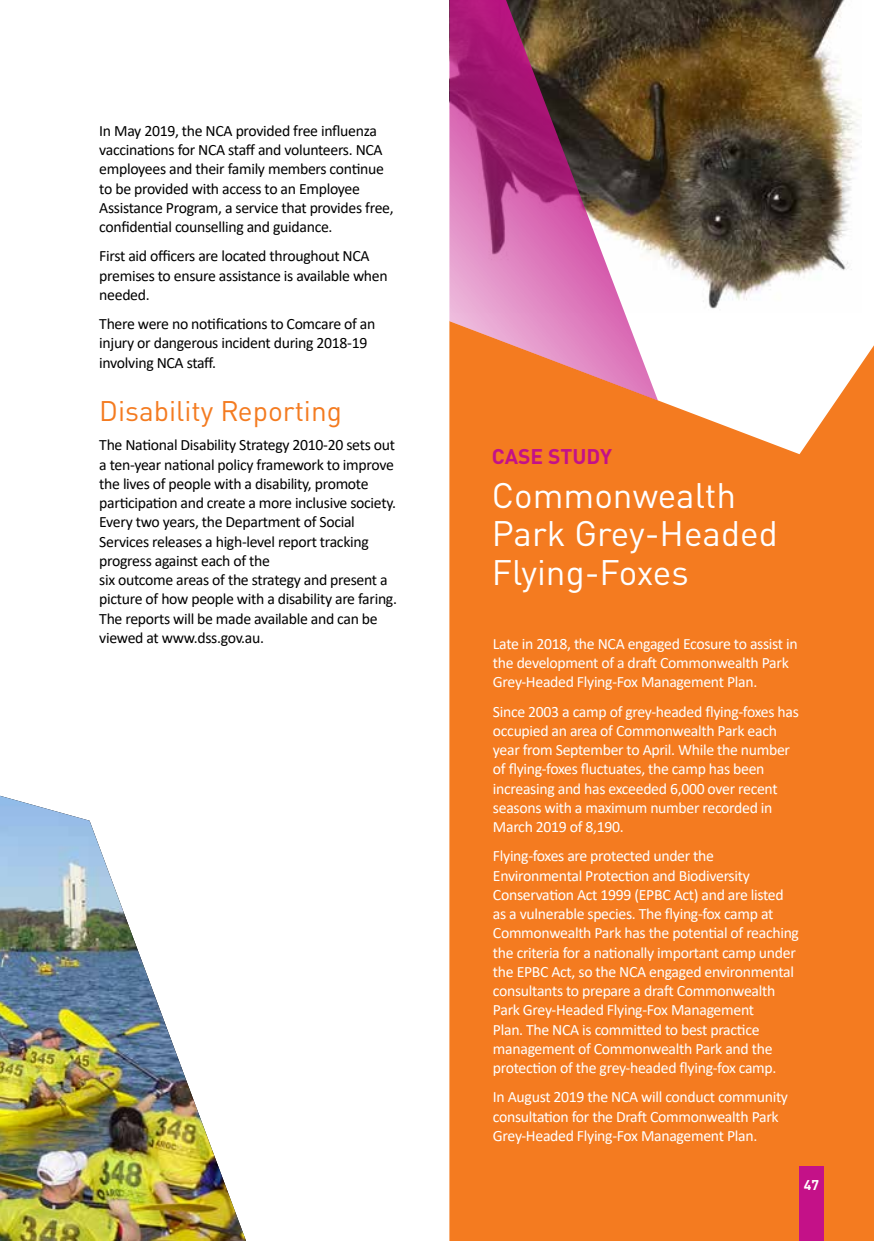
<style>
.page{position:relative;width:874px;height:1241px;background:#fff}
.page>*{position:absolute;margin:0;border:0;box-sizing:border-box;transform-origin:0 0}
.Heading_2_-_orange{font:35px/38.5px "DIN Pro";color:#fff}
.Heading_2_-_orange-2{font:28px "DIN Pro";color:#f47b20}
.Heading_2_-_orange-3{font:700 21px "DIN Pro";color:#c41188}
.Body{font:15.75px/19.2px "Calibri";letter-spacing:-.02em;color:#fff}
.Body-2{font:15.75px/19.2px "Calibri";letter-spacing:-.02em;color:#000}
.t1{font:700 14px "DIN Pro";color:#fff}
</style>
<div class="page">
<div style="left:449px;top:454px;width:424px;height:786px;background:#f47b20"></div>
<svg style="left:449px;top:115px;width:424px;height:339px"></svg>
<img style="left:657px;top:0;width:204px;height:313px">
<svg style="left:449px;top:0;width:208px;height:400px;background:#ac6177"></svg>
<img style="left:0;top:795px;width:246px;height:445px">
<div style="left:798px;top:1166px;width:25px;height:74px;background:#c41188"></div>
<p class="Body-2" style="left:99px;top:121px;width:296px">In May 2019, the NCA provided free influenza vaccinations for NCA staff and volunteers. NCA employees and their family members continue to be provided with access to an Employee Assistance Program, a service that provides free, confidential counselling and guidance.</p>
<p class="Body-2" style="left:99px;top:246px;width:290px">First aid officers are located throughout NCA premises to ensure assistance is available when needed.</p>
<p class="Body-2" style="left:99px;top:314px;width:277px">There were no notifications to Comcare of an injury or dangerous incident during 2018-19 involving NCA staff.</p>
<p class="Heading_2_-_orange-2" style="left:99px;top:389px;width:244px">Disability Reporting</p>
<p class="Body-2" style="left:99px;top:435px;width:299px">The National Disability Strategy 2010-20 sets out a ten-year national policy framework to improve the lives of people with a disability, promote participation and create a more inclusive society.<br>Every two years, the Department of Social Services releases a high-level report tracking progress against each of the<br>six outcome areas of the strategy and present a picture of how people with a disability are faring.<br>The reports will be made available and can be viewed at www.dss.gov.au.</p>
<p class="Heading_2_-_orange-3" style="left:491px;top:439px;width:122px">CASE STUDY</p>
<p class="Heading_2_-_orange" style="left:491px;top:472px;width:287px">Commonwealth<br>Park Grey-Headed<br>Flying-Foxes</p>
<p class="Body" style="left:492px;top:633px;width:306px">Late in 2018, the NCA engaged Ecosure to assist in the development of a draft Commonwealth Park<br>Grey-Headed Flying-Fox Management Plan.</p>
<p class="Body" style="left:492px;top:701px;width:307px">Since 2003 a camp of grey-headed flying-foxes has occupied an area of Commonwealth Park each year from September to April. While the number of flying-foxes fluctuates, the camp has been increasing and has exceeded 6,000 over recent seasons with a maximum number recorded in March 2019 of 8,190.</p>
<p class="Body" style="left:492px;top:845px;width:307px">Flying-foxes are protected under the Environmental Protection and Biodiversity Conservation Act 1999 (EPBC Act) and are listed as a vulnerable species. The flying-fox camp at Commonwealth Park has the potential of reaching the criteria for a nationally important camp under the EPBC Act, so the NCA engaged environmental consultants to prepare a draft Commonwealth Park Grey-Headed Flying-Fox Management<br>Plan. The NCA is committed to best practice management of Commonwealth Park and the protection of the grey-headed flying-fox camp.</p>
<p class="Body" style="left:492px;top:1086px;width:296px">In August 2019 the NCA will conduct community consultation for the Draft Commonwealth Park<br>Grey-Headed Flying-Fox Management Plan.</p>
<p class="t1" style="left:803px;top:1172px;width:17px">47</p>
</div>
